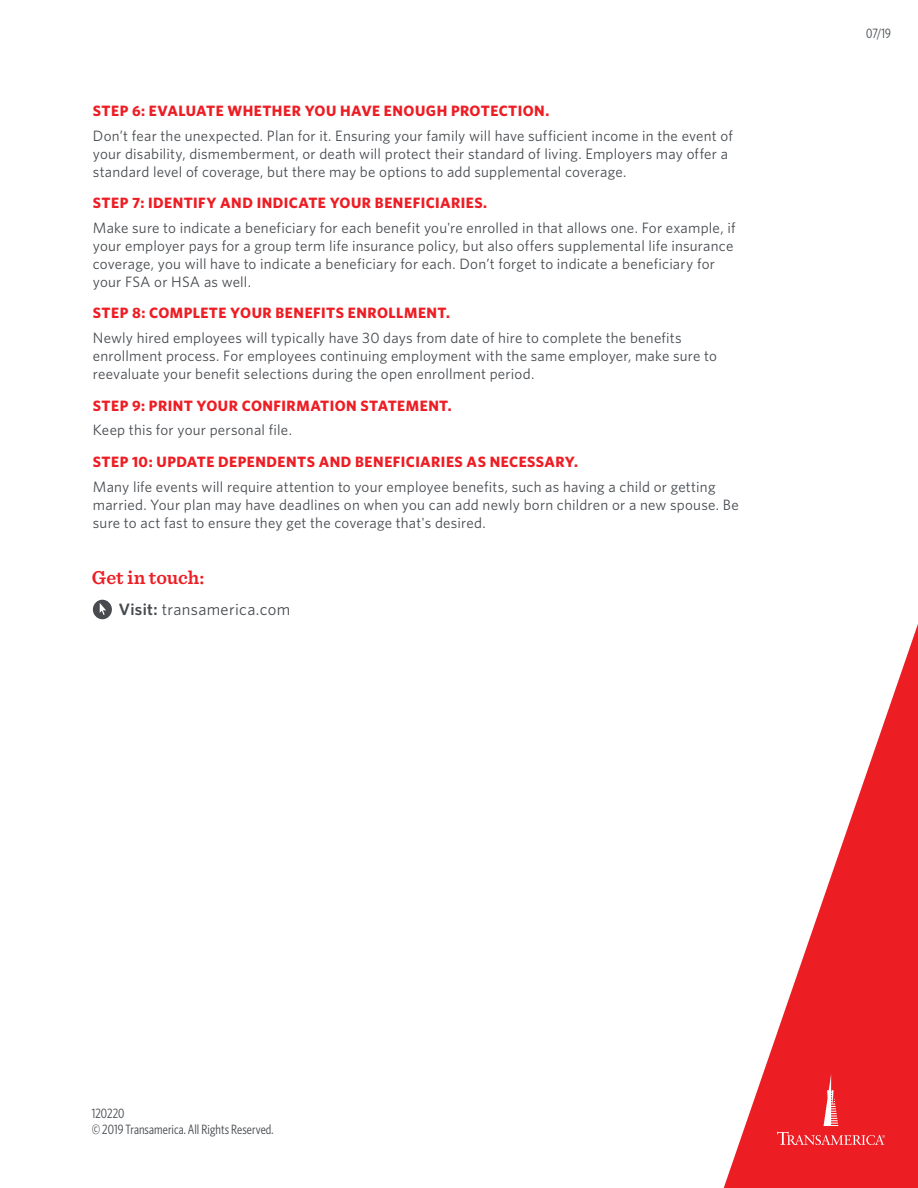
<style>
.page{position:relative;width:918px;height:1188px;background:#fff}
.page>*{position:absolute;margin:0;border:0;box-sizing:border-box;transform-origin:0 0}
.t1{font:600 19.5px "Sentinel";letter-spacing:-.005em;color:#ed1d24}
.t2{font:16.5px "Whitney";letter-spacing:.02em;color:#474b4f}
.t3{font:15px/18px "Whitney";letter-spacing:.015em;color:#474b4f}
.t4{font:700 15px "Whitney";letter-spacing:.03em;color:#ed1d24}
.t5{font:13.5px/16.5px "Whitney Condensed";letter-spacing:.005em;color:#474b4f}
.s1{font-weight:600}
</style>
<div class="page">
<svg style="left:93px;top:600px;width:19px;height:19px"></svg>
<svg style="left:724px;top:624px;width:194px;height:564px"></svg>
<svg style="left:777px;top:1132px;width:108px;height:13px"></svg>
<svg style="left:824px;top:1074px;width:14px;height:52px"></svg>
<p class="t4" style="left:93px;top:101px;width:458px">STEP 6: EVALUATE WHETHER YOU HAVE ENOUGH PROTECTION.</p>
<p class="t3" style="left:93px;top:126px;width:641px">Don’t fear the unexpected. Plan for it. Ensuring your family will have sufficient income in the event of your disability, dismemberment, or death will protect their standard of living. Employers may offer a standard level of coverage, but there may be options to add supplemental coverage.</p>
<p class="t4" style="left:93px;top:193px;width:396px">STEP 7: IDENTIFY AND INDICATE YOUR BENEFICIARIES.</p>
<p class="t3" style="left:93px;top:218px;width:644px">Make sure to indicate a beneficiary for each benefit you're enrolled in that allows one. For example, if your employer pays for a group term life insurance policy, but also offers supplemental life insurance coverage, you will have to indicate a beneficiary for each. Don’t forget to indicate a beneficiary for your FSA or HSA as well.</p>
<p class="t4" style="left:93px;top:303px;width:359px">STEP 8: COMPLETE YOUR BENEFITS ENROLLMENT.</p>
<p class="t3" style="left:93px;top:329px;width:626px">Newly hired employees will typically have 30 days from date of hire to complete the benefits enrollment process. For employees continuing employment with the same employer, make sure to reevaluate your benefit selections during the open enrollment period.</p>
<p class="t4" style="left:93px;top:395px;width:360px">STEP 9: PRINT YOUR CONFIRMATION STATEMENT.</p>
<p class="t3" style="left:93px;top:421px;width:201px">Keep this for your personal file.</p>
<p class="t4" style="left:93px;top:452px;width:487px">STEP 10: UPDATE DEPENDENTS AND BENEFICIARIES AS NECESSARY.</p>
<p class="t3" style="left:93px;top:477px;width:648px">Many life events will require attention to your employee benefits, such as having a child or getting married. Your plan may have deadlines on when you can add newly born children or a new spouse. Be sure to act fast to ensure they get the coverage that's desired.</p>
<h1 class="t1" style="left:92px;top:563px;width:114px">Get in touch:</h1>
<p class="t2" style="left:119px;top:598px;width:173px"><span class="s1">Visit:</span> transamerica.com</p>
<p class="t5" style="left:866px;top:24px;width:26px">07/19</p>
<p class="t5" style="left:92px;top:1104px;width:183px">120220<br>© 2019 Transamerica. All Rights Reserved.</p>
</div>
